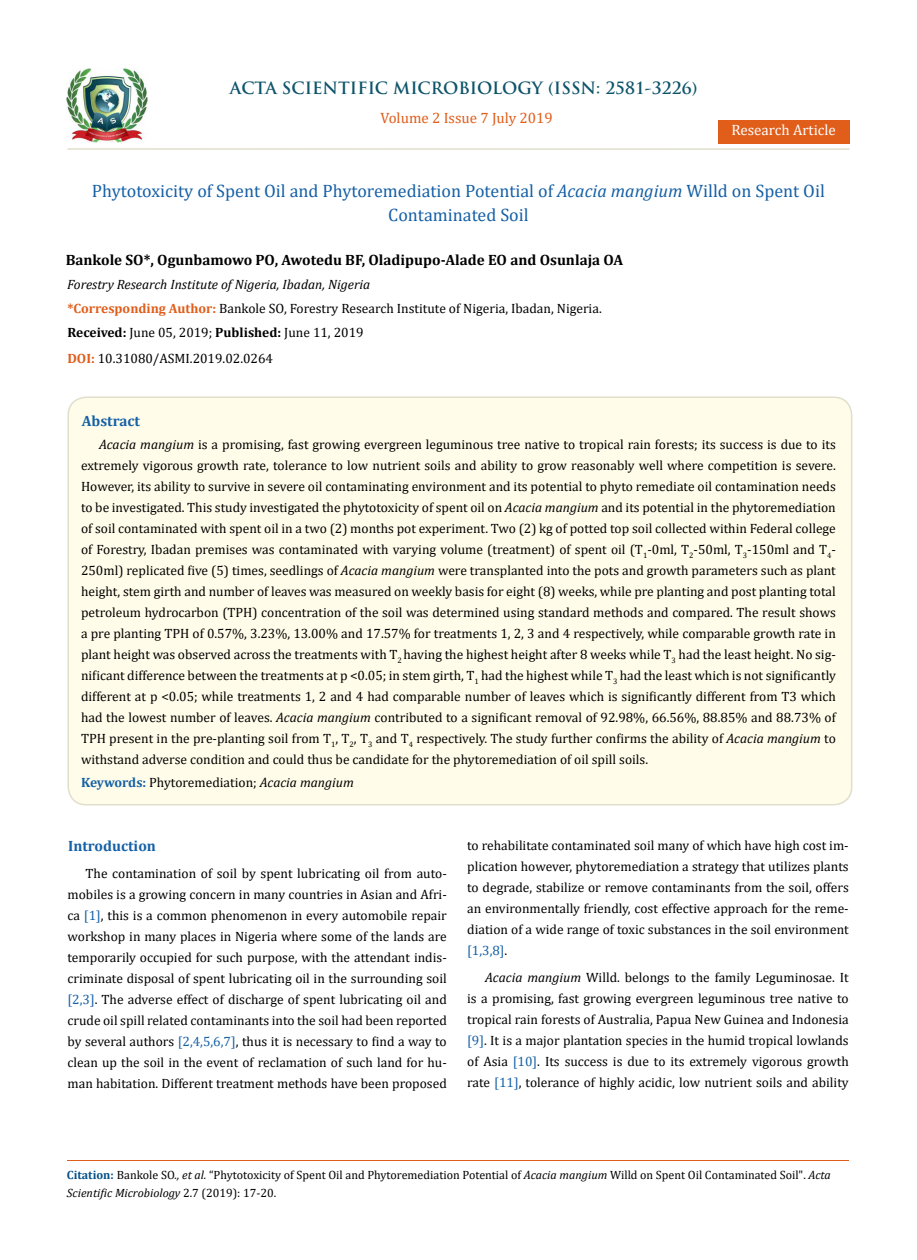
<style>
.page{position:relative;width:917px;height:1260px;background:#fff}
.page>*{position:absolute;margin:0;border:0;box-sizing:border-box;transform-origin:0 0}
.t1{font:18px/24px "Cambria";color:#1560a6;text-align:center}
.t2{font:700 16.5px "Trajan Pro";color:#0e546a}
.t3{font:700 15px "Cambria";color:#000}
.t4{font:15px "Cambria";color:#e05d1a}
.t5{font:700 15px "Cambria";color:#1560a6}
.t6{font:15px "Cambria";color:#fff}
.t7{font:13.5px/21px "Cambria";color:#000;text-align:justify}
.t8{font:12px/18px "Cambria";color:#000}
.s1{font-style:italic}
.s2{font-weight:700;color:#e05d1a}
.s3{font-weight:700}
.s4{font-weight:700;color:#1560a6}
.s5{color:#1560a6}
.s6{font-weight:700;color:#035089}
</style>
<div class="page">
<img style="left:67px;top:68px;width:80px;height:74px">
<div style="left:717px;top:120px;width:132px;height:23px;background:#e05d1a"></div>
<div style="left:68px;top:397px;width:783px;height:408px;background:#fffde9;border-radius:18px"></div>
<div style="left:67px;top:396px;width:785px;height:409px;border:2px solid #e0dfcd;border-radius:18px"></div>
<hr style="left:67px;top:1160px;width:781px;height:1px;background:#e05d1a">
<hr style="left:67px;top:148px;width:782px;height:2px;background:#e0dfcd">
<p class="t2" style="left:230px;top:77px;width:469px">ACTA SCIENTIFIC MICROBIOLOGY (ISSN: 2581-3226)</p>
<p class="t4" style="left:380px;top:109px;width:174px">Volume 2 Issue 7 July 2019</p>
<p class="t6" style="left:731px;top:121px;width:106px">Research Article</p>
<h1 class="t1" style="left:92px;top:178px;width:734px">Phytotoxicity of Spent Oil and Phytoremediation Potential of <span class="s1">Acacia mangium</span> Willd on Spent Oil<br>Contaminated Soil</h1>
<p class="t3" style="left:66px;top:250px;width:559px">Bankole SO*, Ogunbamowo PO, Awotedu BF, Oladipupo-Alade EO and Osunlaja OA</p>
<p class="t7" style="left:67px;top:273px;width:536px;line-height:23.5px"><span class="s1">Forestry Research Institute of Nigeria, Ibadan, Nigeria<br></span><span class="s2">*Corresponding Author:</span> Bankole SO, Forestry Research Institute of Nigeria, Ibadan, Nigeria.</p>
<p class="t7" style="left:67px;top:322px;width:297px"><span class="s3">Received:</span> June 05, 2019; <span class="s3">Published:</span> June 11, 2019</p>
<p class="t7" style="left:67px;top:347px;width:207px"><span class="s2">DOI:</span> 10.31080/ASMI.2019.02.0264</p>
<p class="t5" style="left:82px;top:411px;width:60px">Abstract</p>
<p class="t7" style="left:81px;top:433px;width:756px;text-indent:18px"><span class="s1">Acacia mangium</span> is a promising, fast growing evergreen leguminous tree native to tropical rain forests; its success is due to its extremely vigorous growth rate, tolerance to low nutrient soils and ability to grow reasonably well where competition is severe.<br>However, its ability to survive in severe oil contaminating environment and its potential to phyto remediate oil contamination needs to be investigated. This study investigated the phytotoxicity of spent oil on <span class="s1">Acacia mangium</span> and its potential in the phytoremediation of soil contaminated with spent oil in a two (2) months pot experiment. Two (2) kg of potted top soil collected within Federal college of Forestry, Ibadan premises was contaminated with varying volume (treatment) of spent oil (T<sub>1</sub>-0ml, T<sub>2</sub>-50ml, T<sub>3</sub>-150ml and T<sub>4</sub>- 250ml) replicated five (5) times, seedlings of <span class="s1">Acacia mangium</span> were transplanted into the pots and growth parameters such as plant height, stem girth and number of leaves was measured on weekly basis for eight (8) weeks, while pre planting and post planting total petroleum hydrocarbon (TPH) concentration of the soil was determined using standard methods and compared. The result shows a pre planting TPH of 0.57%, 3.23%, 13.00% and 17.57% for treatments 1, 2, 3 and 4 respectively, while comparable growth rate in plant height was observed across the treatments with T<sub>2</sub> having the highest height after 8 weeks while T<sub>3</sub> had the least height. No sig&shy;nificant difference between the treatments at p &lt;0.05; in stem girth, T<sub>1</sub> had the highest while T<sub>3</sub> had the least which is not significantly different at p &lt;0.05; while treatments 1, 2 and 4 had comparable number of leaves which is significantly different from T3 which had the lowest number of leaves. <span class="s1">Acacia mangium</span> contributed to a significant removal of 92.98%, 66.56%, 88.85% and 88.73% of TPH present in the pre-planting soil from T<sub>1</sub>, T<sub>2</sub>, T<sub>3</sub> and T<sub>4</sub> respectively. The study further confirms the ability of <span class="s1">Acacia mangium</span> to withstand adverse condition and could thus be candidate for the phytoremediation of oil spill soils.</p>
<p class="t7" style="left:81px;top:771px;width:274px"><span class="s4">Keywords:</span> Phytoremediation; <span class="s1">Acacia mangium</span></p>
<p class="t5" style="left:68px;top:835px;width:89px">Introduction</p>
<p class="t7" style="left:68px;top:863px;width:381px;text-indent:18px">The contamination of soil by spent lubricating oil from auto&shy;mobiles is a growing concern in many countries in Asian and Afri&shy;ca <span class="s5">[1]</span>, this is a common phenomenon in every automobile repair workshop in many places in Nigeria where some of the lands are temporarily occupied for such purpose, with the attendant indis&shy;criminate disposal of spent lubricating oil in the surrounding soil <span class="s5">[2,3]</span>. The adverse effect of discharge of spent lubricating oil and crude oil spill related contaminants into the soil had been reported by several authors <span class="s5">[2,4,5,6,7]</span>, thus it is necessary to find a way to clean up the soil in the event of reclamation of such land for hu&shy;man habitation. Different treatment methods have been proposed</p>
<p class="t7" style="left:467px;top:835px;width:383px">to rehabilitate contaminated soil many of which have high cost im&shy;plication however, phytoremediation a strategy that utilizes plants to degrade, stabilize or remove contaminants from the soil, offers an environmentally friendly, cost effective approach for the reme&shy;diation of a wide range of toxic substances in the soil environment <span class="s5">[1,3,8]</span>.</p>
<p class="t7" style="left:467px;top:967px;width:383px;text-indent:18px"><span class="s1">Acacia mangium</span> Willd. belongs to the family Leguminosae. It is a promising, fast growing evergreen leguminous tree native to tropical rain forests of Australia, Papua New Guinea and Indonesia <span class="s5">[9]</span>. It is a major plantation species in the humid tropical lowlands of Asia <span class="s5">[10]</span>. Its success is due to its extremely vigorous growth rate <span class="s5">[11]</span>, tolerance of highly acidic, low nutrient soils and ability</p>
<p class="t8" style="left:67px;top:1166px;width:765px"><span class="s6">Citation:</span> Bankole SO<span class="s1">., et al.</span> “Phytotoxicity of Spent Oil and Phytoremediation Potential of <span class="s1">Acacia mangium</span> Willd on Spent Oil Contaminated Soil". <span class="s1">Acta<br>Scientific Microbiology</span> 2.7 (2019): 17-20.</p>
</div>
